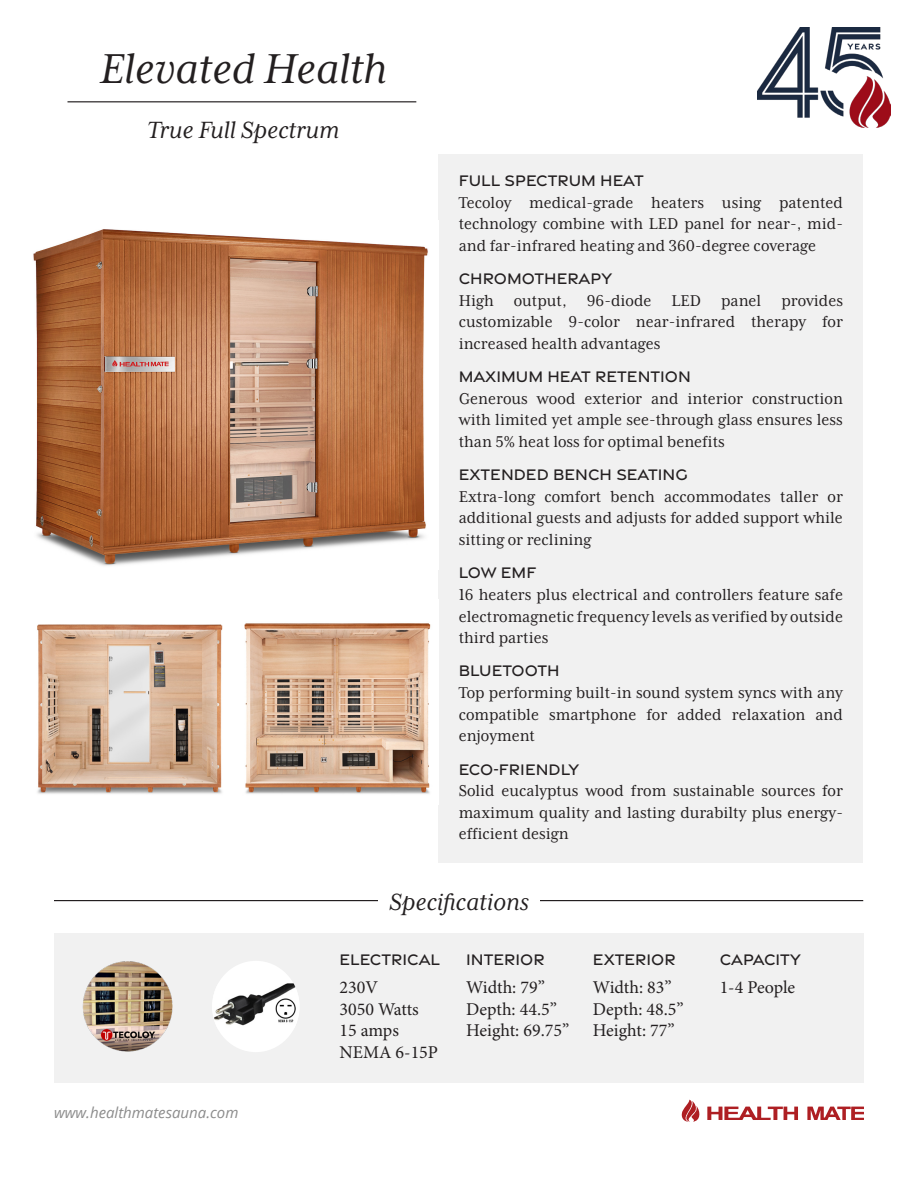
<style>
.page{position:relative;width:918px;height:1188px;background:#fff}
.page>*{position:absolute;margin:0;border:0;box-sizing:border-box;transform-origin:0 0}
.t1{font:italic 48px "Mrs Eaves XL Serif OT";color:#231f20}
.t2{font:italic 27px "Mrs Eaves XL Serif OT";color:#231f20}
.Paragraph_Style_1{font:18px/21.6px "Mrs Eaves XL Serif Nar OT";color:#231f20;text-align:justify}
.t3{font:18px "Minion Pro";color:#231f20}
.Paragraph_Style_2{font:500 16.5px "Gravesend Sans";color:#231f20}
.Paragraph_Style_3{font:500 16.5px "Gravesend Sans";color:#231f20}
.t4{font:italic 15px "Open Sans";color:#8c8c8c}
</style>
<div class="page">
<svg style="left:707px;top:1107px;width:91px;height:13px"></svg>
<svg style="left:807px;top:1107px;width:57px;height:13px"></svg>
<svg style="left:681px;top:1100px;width:19px;height:22px"></svg>
<img style="left:757px;top:27px;width:134px;height:101px">
<div style="left:438px;top:154px;width:425px;height:709px;background:#f1f1f1"></div>
<div style="left:54px;top:933px;width:809px;height:149px;background:#f1f1f1"></div>
<div style="left:212px;top:961px;width:88px;height:91px;background:#fff;border-radius:50%"></div>
<img style="left:214px;top:983px;width:86px;height:46px">
<img style="left:82px;top:962px;width:90px;height:89px">
<img style="left:33px;top:229px;width:395px;height:337px">
<img style="left:37px;top:624px;width:186px;height:170px">
<img style="left:244px;top:623px;width:187px;height:171px">
<hr style="left:68px;top:101px;width:348px;height:1px;background:#231f20">
<hr style="left:54px;top:900px;width:324px;height:1px;background:#231f20">
<hr style="left:540px;top:900px;width:323px;height:1px;background:#231f20">
<p class="t1" style="left:100px;top:42px;width:289px">Elevated Health</p>
<p class="t2" style="left:147px;top:115px;width:194px">True Full Spectrum</p>
<p class="Paragraph_Style_2" style="left:459px;top:170px;width:187px">FULL SPECTRUM HEAT</p>
<p class="Paragraph_Style_1" style="left:459px;top:191px;width:386px">Tecoloy medical-grade heaters using patented technology combine with LED panel for near-, mid&shy;and far-infrared heating and 360-degree coverage</p>
<p class="Paragraph_Style_2" style="left:459px;top:268px;width:155px">CHROMOTHERAPY</p>
<p class="Paragraph_Style_1" style="left:459px;top:290px;width:386px">High output, 96-diode LED panel provides customizable 9-color near-infrared therapy for increased health advantages</p>
<p class="Paragraph_Style_2" style="left:459px;top:367px;width:234px">MAXIMUM HEAT RETENTION</p>
<p class="Paragraph_Style_1" style="left:459px;top:388px;width:386px">Generous wood exterior and interior construction with limited yet ample see-through glass ensures less than 5% heat loss for optimal benefits</p>
<p class="Paragraph_Style_2" style="left:459px;top:465px;width:231px">EXTENDED BENCH SEATING</p>
<p class="Paragraph_Style_1" style="left:459px;top:486px;width:386px">Extra-long comfort bench accommodates taller or additional guests and adjusts for added support while sitting or reclining</p>
<p class="Paragraph_Style_2" style="left:459px;top:563px;width:79px">LOW EMF</p>
<p class="Paragraph_Style_1" style="left:459px;top:584px;width:386px">16 heaters plus electrical and controllers feature safe electromagnetic frequency levels as verified by outside third parties</p>
<p class="Paragraph_Style_2" style="left:459px;top:661px;width:102px">BLUETOOTH</p>
<p class="Paragraph_Style_1" style="left:459px;top:682px;width:386px">Top performing built-in sound system syncs with any compatible smartphone for added relaxation and enjoyment</p>
<p class="Paragraph_Style_2" style="left:459px;top:759px;width:122px">ECO-FRIENDLY</p>
<p class="Paragraph_Style_1" style="left:459px;top:780px;width:386px">Solid eucalyptus wood from sustainable sources for maximum quality and lasting durabilty plus energy&shy;efficient design</p>
<p class="t4" style="left:54px;top:1102px;width:186px">www.healthmatesauna.com</p>
<p class="t2" style="left:389px;top:887px;width:141px">Specifications</p>
<p class="Paragraph_Style_3" style="left:339px;top:949px;width:102px">ELECTRICAL</p>
<p class="t3" style="left:339px;top:975px;width:40px">230V</p>
<p class="t3" style="left:339px;top:997px;width:81px">3050 Watts</p>
<p class="t3" style="left:339px;top:1019px;width:61px">15 amps</p>
<p class="t3" style="left:339px;top:1040px;width:100px">NEMA 6-15P</p>
<p class="Paragraph_Style_3" style="left:466px;top:949px;width:80px">INTERIOR</p>
<p class="t3" style="left:466px;top:975px;width:80px">Width: 79”</p>
<p class="t3" style="left:466px;top:997px;width:92px">Depth: 44.5”</p>
<p class="t3" style="left:466px;top:1019px;width:105px">Height: 69.75”</p>
<p class="Paragraph_Style_3" style="left:593px;top:949px;width:84px">EXTERIOR</p>
<p class="t3" style="left:593px;top:975px;width:80px">Width: 83”</p>
<p class="t3" style="left:593px;top:997px;width:92px">Depth: 48.5”</p>
<p class="t3" style="left:593px;top:1019px;width:83px">Height: 77”</p>
<p class="Paragraph_Style_3" style="left:720px;top:949px;width:83px">CAPACITY</p>
<p class="t3" style="left:720px;top:975px;width:77px">1-4 People</p>
</div>
